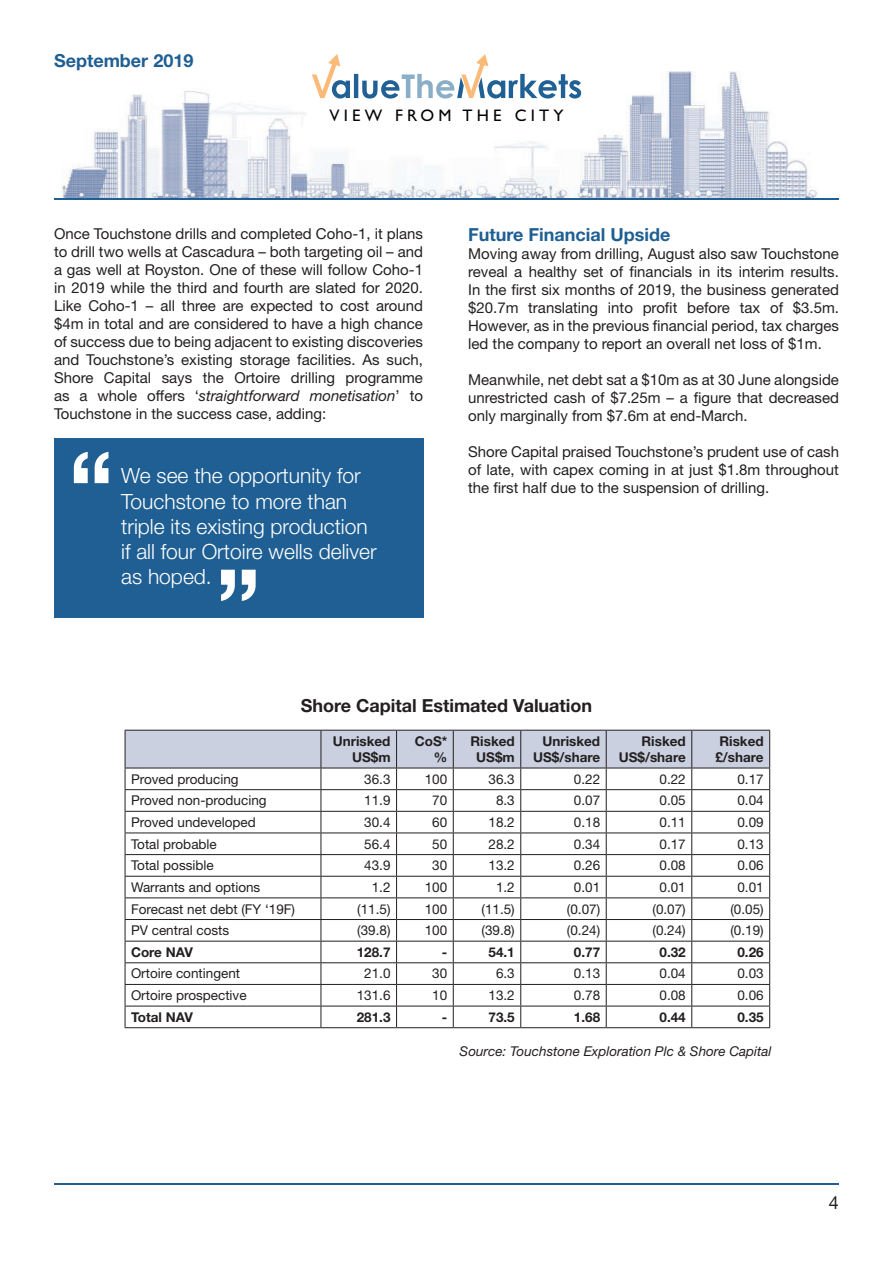
<style>
.page{position:relative;width:893px;height:1263px;background:#fff}
.page>*{position:absolute;margin:0;border:0;box-sizing:border-box;transform-origin:0 0}
.t1{font:700 97.5px "Helvetica Neue LT Std";color:#fff}
.t2{font:300 21px/25.2px "Helvetica Neue LT Std";color:#fff}
.t3{font:700 18px "Helvetica Neue LT Std";color:#1f5f93}
.t4{font:700 18px "Helvetica Neue LT Std";color:#231f20}
.t5{font:18px "Helvetica Neue LT Std";color:#231f20}
.t6{font:16.8px "Gill Sans";letter-spacing:.25em;color:#040503}
.t7{font:15px/18px "Helvetica Neue LT Std";color:#231f20;text-align:justify}
.t8{font:13.5px "Helvetica Neue LT Std";color:#231f20}
.t9{font:700 13.5px/16.2px "Helvetica Neue LT Std";color:#231f20;text-align:right}
.t10{font:italic 13.5px "Helvetica Neue LT Std";color:#231f20}
.s1{font-style:italic}
</style>
<div class="page">
<img style="left:62px;top:72px;width:755px;height:126px">
<hr style="left:54px;top:1183px;width:785px;height:2px;background:#1f5f93">
<hr style="left:54px;top:198px;width:785px;height:2px;background:#1f5f93">
<svg style="left:312px;top:54px;width:269px;height:45px"></svg>
<svg style="left:125px;top:730px;width:645px;height:297px"></svg>
<hr style="left:125px;top:1027px;width:196px;height:1px;background:#231f20">
<hr style="left:321px;top:1027px;width:76px;height:1px;background:#231f20">
<hr style="left:397px;top:1027px;width:56px;height:1px;background:#231f20">
<hr style="left:453px;top:1027px;width:68px;height:1px;background:#231f20">
<hr style="left:521px;top:1027px;width:85px;height:1px;background:#231f20">
<hr style="left:606px;top:1027px;width:86px;height:1px;background:#231f20">
<hr style="left:692px;top:1027px;width:78px;height:1px;background:#231f20">
<div style="left:54px;top:438px;width:370px;height:180px;background:#1f5f93"></div>
<p class="t3" style="left:54px;top:49px;width:141px">September 2019</p>
<p class="t6" style="left:329px;top:105px;width:236px">VIEW FROM THE CITY</p>
<p class="t7" style="left:54px;top:224px;width:371px">Once Touchstone drills and completed Coho-1, it plans to drill two wells at Cascadura – both targeting oil – and a gas well at Royston. One of these will follow Coho-1 in 2019 while the third and fourth are slated for 2020.<br>Like Coho-1 – all three are expected to cost around $4m in total and are considered to have a high chance of success due to being adjacent to existing discoveries and Touchstone’s existing storage facilities. As such, Shore Capital says the Ortoire drilling programme as a whole offers ‘<span class="s1">straightforward monetisation</span>’ to Touchstone in the success case, adding:</p>
<h1 class="t1" style="left:69px;top:426px;width:47px">“</h1>
<h2 class="t2" style="left:121px;top:463px;width:257px">We see the opportunity for<br>Touchstone to more than triple its existing production if all four Ortoire wells deliver as hoped.</h2>
<h1 class="t1" style="left:261px;top:626px;width:47px;rotate:-180deg">“</h1>
<p class="t3" style="left:468px;top:224px;width:204px">Future Financial Upside</p>
<p class="t7" style="left:468px;top:245px;width:372px">Moving away from drilling, August also saw Touchstone reveal a healthy set of financials in its interim results.<br>In the first six months of 2019, the business generated $20.7m translating into profit before tax of $3.5m.<br>However, as in the previous financial period, tax charges led the company to report an overall net loss of $1m.</p>
<p class="t7" style="left:468px;top:371px;width:372px">Meanwhile, net debt sat a $10m as at 30 June alongside unrestricted cash of $7.25m – a figure that decreased only marginally from $7.6m at end-March.</p>
<p class="t7" style="left:468px;top:443px;width:372px">Shore Capital praised Touchstone’s prudent use of cash of late, with capex coming in at just $1.8m throughout the first half due to the suspension of drilling.</p>
<p class="t4" style="left:301px;top:694px;width:293px">Shore Capital Estimated Valuation</p>
<p class="t9" style="left:333px;top:733px;width:59px">Unrisked<br>US$m</p>
<p class="t9" style="left:415px;top:733px;width:34px">CoS* %</p>
<p class="t9" style="left:471px;top:733px;width:46px;text-align:center">Risked<br>US$m</p>
<p class="t9" style="left:533px;top:733px;width:69px">Unrisked<br>US$/share</p>
<p class="t9" style="left:619px;top:733px;width:69px">Risked<br>US$/share</p>
<p class="t9" style="left:715px;top:733px;width:50px;text-align:center">Risked £/share</p>
<p class="t8" style="left:131px;top:771px;width:109px">Proved producing</p>
<p class="t8" style="left:364px;top:771px;width:28px">36.3</p>
<p class="t8" style="left:425px;top:771px;width:24px">100</p>
<p class="t8" style="left:488px;top:771px;width:28px">36.3</p>
<p class="t8" style="left:574px;top:771px;width:28px">0.22</p>
<p class="t8" style="left:659px;top:771px;width:28px">0.22</p>
<p class="t8" style="left:737px;top:771px;width:28px">0.17</p>
<p class="t8" style="left:131px;top:792px;width:137px">Proved non-producing</p>
<p class="t8" style="left:364px;top:792px;width:28px">11.9</p>
<p class="t8" style="left:432px;top:792px;width:17px">70</p>
<p class="t8" style="left:496px;top:792px;width:20px">8.3</p>
<p class="t8" style="left:574px;top:792px;width:28px">0.07</p>
<p class="t8" style="left:659px;top:792px;width:28px">0.05</p>
<p class="t8" style="left:737px;top:792px;width:28px">0.04</p>
<p class="t8" style="left:131px;top:814px;width:126px">Proved undeveloped</p>
<p class="t8" style="left:364px;top:814px;width:28px">30.4</p>
<p class="t8" style="left:432px;top:814px;width:17px">60</p>
<p class="t8" style="left:488px;top:814px;width:28px">18.2</p>
<p class="t8" style="left:574px;top:814px;width:28px">0.18</p>
<p class="t8" style="left:659px;top:814px;width:28px">0.11</p>
<p class="t8" style="left:737px;top:814px;width:28px">0.09</p>
<p class="t8" style="left:131px;top:836px;width:87px">Total probable</p>
<p class="t8" style="left:364px;top:836px;width:28px">56.4</p>
<p class="t8" style="left:432px;top:836px;width:17px">50</p>
<p class="t8" style="left:488px;top:836px;width:28px">28.2</p>
<p class="t8" style="left:574px;top:836px;width:28px">0.34</p>
<p class="t8" style="left:659px;top:836px;width:28px">0.17</p>
<p class="t8" style="left:737px;top:836px;width:28px">0.13</p>
<p class="t8" style="left:131px;top:857px;width:84px">Total possible</p>
<p class="t8" style="left:364px;top:857px;width:28px">43.9</p>
<p class="t8" style="left:432px;top:857px;width:17px">30</p>
<p class="t8" style="left:488px;top:857px;width:28px">13.2</p>
<p class="t8" style="left:574px;top:857px;width:28px">0.26</p>
<p class="t8" style="left:659px;top:857px;width:28px">0.08</p>
<p class="t8" style="left:737px;top:857px;width:28px">0.06</p>
<p class="t8" style="left:131px;top:879px;width:131px">Warrants and options</p>
<p class="t8" style="left:372px;top:879px;width:20px">1.2</p>
<p class="t8" style="left:425px;top:879px;width:24px">100</p>
<p class="t8" style="left:496px;top:879px;width:20px">1.2</p>
<p class="t8" style="left:574px;top:879px;width:28px">0.01</p>
<p class="t8" style="left:659px;top:879px;width:28px">0.01</p>
<p class="t8" style="left:737px;top:879px;width:28px">0.01</p>
<p class="t8" style="left:131px;top:901px;width:166px">Forecast net debt (FY ‘19F)</p>
<p class="t8" style="left:357px;top:901px;width:35px">(11.5)</p>
<p class="t8" style="left:425px;top:901px;width:24px">100</p>
<p class="t8" style="left:481px;top:901px;width:35px">(11.5)</p>
<p class="t8" style="left:567px;top:901px;width:35px">(0.07)</p>
<p class="t8" style="left:652px;top:901px;width:35px">(0.07)</p>
<p class="t8" style="left:730px;top:901px;width:35px">(0.05)</p>
<p class="t8" style="left:131px;top:922px;width:100px">PV central costs</p>
<p class="t8" style="left:357px;top:922px;width:35px">(39.8)</p>
<p class="t8" style="left:425px;top:922px;width:24px">100</p>
<p class="t8" style="left:481px;top:922px;width:35px">(39.8)</p>
<p class="t8" style="left:567px;top:922px;width:35px">(0.24)</p>
<p class="t8" style="left:652px;top:922px;width:35px">(0.24)</p>
<p class="t8" style="left:730px;top:922px;width:35px">(0.19)</p>
<p class="t9" style="left:131px;top:943px;width:63px">Core NAV</p>
<p class="t9" style="left:357px;top:943px;width:35px">128.7</p>
<p class="t9" style="left:442px;top:943px;width:7px">-</p>
<p class="t9" style="left:488px;top:943px;width:28px">54.1</p>
<p class="t9" style="left:574px;top:943px;width:28px">0.77</p>
<p class="t9" style="left:659px;top:943px;width:28px">0.32</p>
<p class="t9" style="left:737px;top:943px;width:28px">0.26</p>
<p class="t8" style="left:131px;top:965px;width:111px">Ortoire contingent</p>
<p class="t8" style="left:364px;top:965px;width:28px">21.0</p>
<p class="t8" style="left:432px;top:965px;width:17px">30</p>
<p class="t8" style="left:496px;top:965px;width:20px">6.3</p>
<p class="t8" style="left:574px;top:965px;width:28px">0.13</p>
<p class="t8" style="left:659px;top:965px;width:28px">0.04</p>
<p class="t8" style="left:737px;top:965px;width:28px">0.03</p>
<p class="t8" style="left:131px;top:987px;width:117px">Ortoire prospective</p>
<p class="t8" style="left:357px;top:987px;width:35px">131.6</p>
<p class="t8" style="left:432px;top:987px;width:17px">10</p>
<p class="t8" style="left:488px;top:987px;width:28px">13.2</p>
<p class="t8" style="left:574px;top:987px;width:28px">0.78</p>
<p class="t8" style="left:659px;top:987px;width:28px">0.08</p>
<p class="t8" style="left:737px;top:987px;width:28px">0.06</p>
<p class="t9" style="left:131px;top:1008px;width:63px">Total NAV</p>
<p class="t9" style="left:357px;top:1008px;width:35px">281.3</p>
<p class="t9" style="left:442px;top:1008px;width:7px">-</p>
<p class="t9" style="left:488px;top:1008px;width:28px">73.5</p>
<p class="t9" style="left:574px;top:1008px;width:28px">1.68</p>
<p class="t9" style="left:659px;top:1008px;width:28px">0.44</p>
<p class="t9" style="left:737px;top:1008px;width:28px">0.35</p>
<p class="t10" style="left:460px;top:1043px;width:313px">Source: Touchstone Exploration Plc &amp; Shore Capital</p>
<p class="t5" style="left:829px;top:1192px;width:12px">4</p>
</div>
